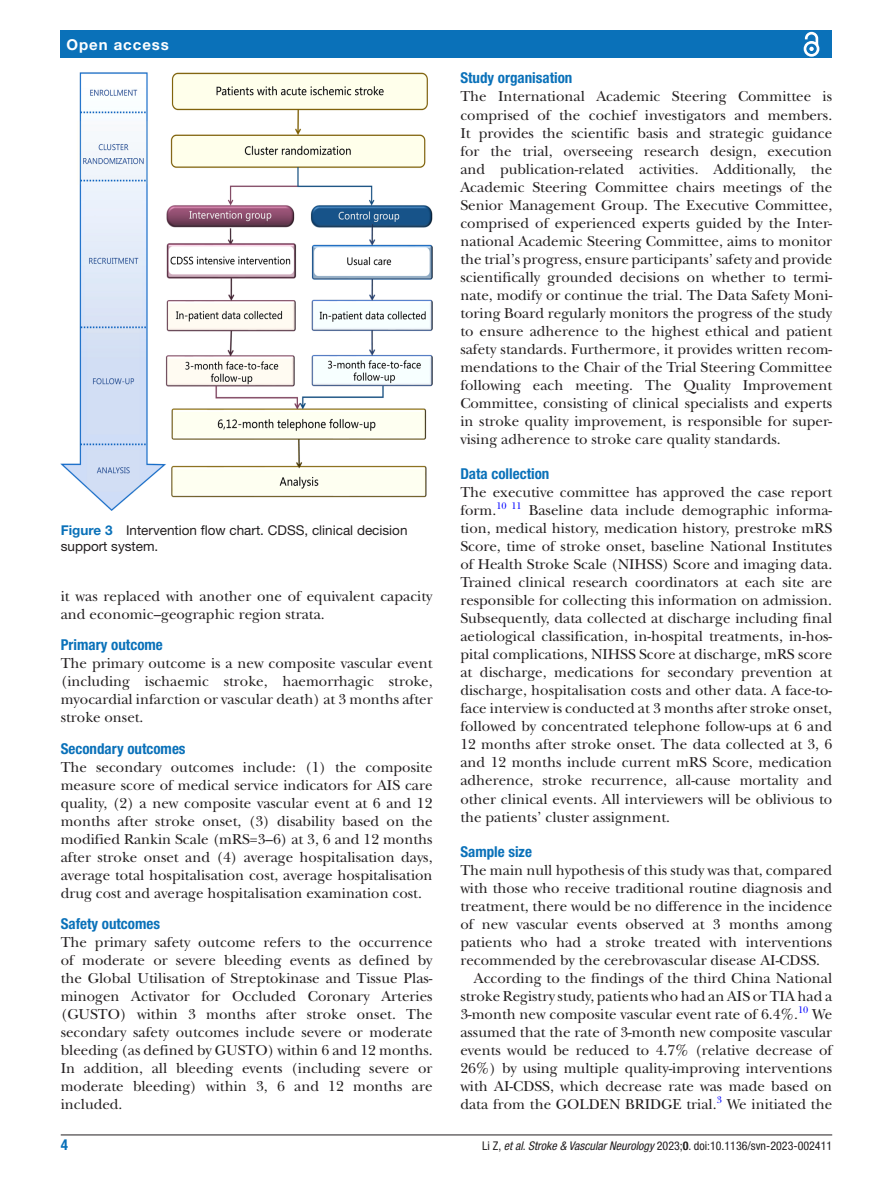
<style>
.page{position:relative;width:893px;height:1191px;background:#fff}
.page>*{position:absolute;margin:0;border:0;box-sizing:border-box;transform-origin:0 0}
.t1{font:15px/18px "New Baskerville";color:#231f20;text-align:justify}
.t2{font:700 condensed 15px "Helvetica Neue LT Std";color:#0a71b9}
.t3{font:700 15px "Helvetica Neue LT Std";letter-spacing:.065em;color:#fff}
.t4{font:13.5px/16.2px "Helvetica Neue LT Std";color:#231f20}
.t5{font:condensed 12px "Helvetica Neue LT Std";color:#231f20}
.t6{font:9.9px "New Baskerville";color:#00f}
.s1{font-weight:700;color:#0a71b9}
.s2{font-style:italic}
.s3{font-weight:700}
</style>
<div class="page">
<hr style="left:61px;top:1134px;width:771px;height:1px;background:#231f20">
<div style="left:61px;top:31px;width:771px;height:27px;background:#0a71b9"></div>
<svg style="left:803px;top:31px;width:17px;height:26px"></svg>
<img style="left:61px;top:73px;width:372px;height:437px">
<p class="t3" style="left:66px;top:35px;width:104px">Open access</p>
<p class="t4" style="left:61px;top:522px;width:348px"><span class="s1">Figure 3</span> Intervention flow chart. CDSS, clinical decision support system.</p>
<p class="t1" style="left:61px;top:587px;width:373px">it was replaced with another one of equivalent capacity and economic–geographic region strata.</p>
<p class="t2" style="left:61px;top:636px;width:104px">Primary outcome</p>
<p class="t1" style="left:61px;top:654px;width:373px">The primary outcome is a new composite vascular event (including ischaemic stroke, haemorrhagic stroke, myocardial infarction or vascular death) at 3 months after stroke onset.</p>
<p class="t2" style="left:61px;top:739px;width:126px">Secondary outcomes</p>
<p class="t1" style="left:61px;top:758px;width:373px">The secondary outcomes include: (1) the composite measure score of medical service indicators for AIS care quality, (2) a new composite vascular event at 6 and 12 months after stroke onset, (3) disability based on the modified Rankin Scale (mRS=3–6) at 3, 6 and 12 months after stroke onset and (4) average hospitalisation days, average total hospitalisation cost, average hospitalisation drug cost and average hospitalisation examination cost.</p>
<p class="t2" style="left:61px;top:915px;width:101px">Safety outcomes</p>
<p class="t1" style="left:61px;top:933px;width:373px">The primary safety outcome refers to the occurrence of moderate or severe bleeding events as defined by the Global Utilisation of Streptokinase and Tissue Plas&shy;minogen Activator for Occluded Coronary Arteries (GUSTO) within 3 months after stroke onset. The secondary safety outcomes include severe or moderate bleeding (as defined by GUSTO) within 6 and 12 months.<br>In addition, all bleeding events (including severe or moderate bleeding) within 3, 6 and 12 months are included.</p>
<p class="t2" style="left:460px;top:69px;width:114px">Study organisation</p>
<p class="t1" style="left:460px;top:88px;width:373px">The International Academic Steering Committee is comprised of the cochief investigators and members.<br>It provides the scientific basis and strategic guidance for the trial, overseeing research design, execution and publication-related activities. Additionally, the Academic Steering Committee chairs meetings of the Senior Management Group. The Executive Committee, comprised of experienced experts guided by the Inter&shy;national Academic Steering Committee, aims to monitor the trial’s progress, ensure participants’ safety and provide scientifically grounded decisions on whether to termi&shy;nate, modify or continue the trial. The Data Safety Moni&shy;toring Board regularly monitors the progress of the study to ensure adherence to the highest ethical and patient safety standards. Furthermore, it provides written recom&shy;mendations to the Chair of the Trial Steering Committee following each meeting. The Quality Improvement Committee, consisting of clinical specialists and experts in stroke quality improvement, is responsible for super&shy;vising adherence to stroke care quality standards.</p>
<p class="t2" style="left:460px;top:465px;width:91px">Data collection</p>
<p class="t1" style="left:460px;top:483px;width:373px">The executive committee has approved the case report form.</p>
<p class="t6" style="left:496px;top:499px;width:27px">10 11</p>
<p class="t1" style="left:460px;top:501px;width:373px;text-indent:68px">Baseline data include demographic informa&shy;tion, medical history, medication history, prestroke mRS Score, time of stroke onset, baseline National Institutes of Health Stroke Scale (NIHSS) Score and imaging data.<br>Trained clinical research coordinators at each site are responsible for collecting this information on admission.<br>Subsequently, data collected at discharge including final aetiological classification, in-hospital treatments, in-hos&shy;pital complications, NIHSS Score at discharge, mRS score at discharge, medications for secondary prevention at discharge, hospitalisation costs and other data. A face-to&shy;face interview is conducted at 3 months after stroke onset, followed by concentrated telephone follow-ups at 6 and 12 months after stroke onset. The data collected at 3, 6 and 12 months include current mRS Score, medication adherence, stroke recurrence, all-cause mortality and other clinical events. All interviewers will be oblivious to the patients’ cluster assignment.</p>
<p class="t2" style="left:460px;top:843px;width:73px">Sample size</p>
<p class="t1" style="left:460px;top:861px;width:373px">The main null hypothesis of this study was that, compared</p>
<p class="t1" style="left:460px;top:879px;width:373px">with those who receive traditional routine diagnosis and</p>
<p class="t1" style="left:460px;top:897px;width:373px">treatment, there would be no difference in the incidence</p>
<p class="t1" style="left:460px;top:915px;width:373px">of new vascular events observed at 3 months among</p>
<p class="t1" style="left:460px;top:933px;width:373px">patients who had a stroke treated with interventions</p>
<p class="t1" style="left:460px;top:951px;width:361px">recommended by the cerebrovascular disease AI-CDSS.</p>
<p class="t1" style="left:474px;top:969px;width:360px">According to the findings of the third China National</p>
<p class="t1" style="left:460px;top:987px;width:373px">stroke Registry study, patients who had an AIS or TIA had a</p>
<p class="t1" style="left:460px;top:1005px;width:339px">3-month new composite vascular event rate of 6.4%.</p>
<p class="t6" style="left:798px;top:1003px;width:12px">10</p>
<p class="t1" style="left:460px;top:1005px;width:373px;text-indent:352px">We assumed that the rate of 3-month new composite vascular events would be reduced to 4.7% (relative decrease of 26%) by using multiple quality-improving interventions with AI-CDSS, which decrease rate was made based on data from the GOLDEN BRIDGE trial.</p>
<p class="t6" style="left:717px;top:1093px;width:7px">3</p>
<p class="t1" style="left:727px;top:1095px;width:107px">We initiated the</p>
<p class="t2" style="left:61px;top:1135px;width:9px">4</p>
<p class="t5" style="left:482px;top:1138px;width:351px">Li Z, <span class="s2">et al</span>. <span class="s2">Stroke &amp; Vascular Neurology</span> 2023;<span class="s3">0</span>. doi:10.1136/svn-2023-002411</p>
</div>
